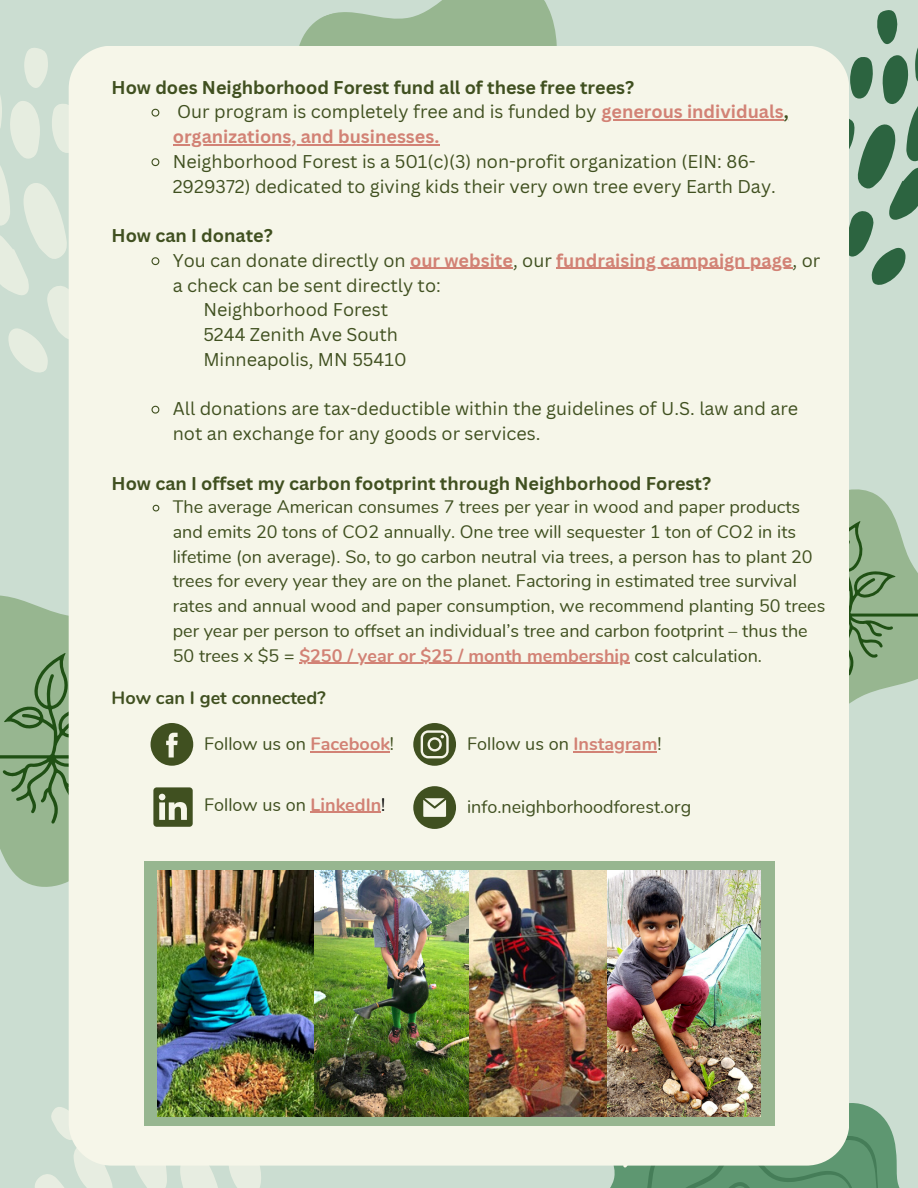
<style>
.page{position:relative;width:918px;height:1188px;background:#cbddd1}
.page>*{position:absolute;margin:0;border:0;box-sizing:border-box;transform-origin:0 0}
.t1{font:18px/24.8px "Nunito";color:#405020}
.t2{font:18px/24.8px "Canva Sans";color:#405020}
.t3{font:700 18px "Canva Sans";color:#405020}
.t4{font:700 18px/24.8px "Canva Sans";color:#d28275}
.t5{font:700 18px "Nunito";color:#405020}
.s1{font-weight:400;color:#405020}
.s2{color:#405020}
.s3{font-weight:700;color:#d28275}
.s4{color:#000}
</style>
<div class="page">
<svg style="left:849px;top:489px;width:69px;height:215px"></svg>
<svg style="left:849px;top:521px;width:69px;height:155px;background:#8bab84"></svg>
<svg style="left:299px;top:0;width:258px;height:46px;fill:#97b690"></svg>
<svg style="left:0;top:46px;width:105px;height:336px"></svg>
<svg style="left:813px;top:10px;width:105px;height:275px"></svg>
<svg style="left:587px;top:1108px;width:313px;height:80px;fill:#5e9771"></svg>
<svg style="left:623px;top:1103px;width:249px;height:85px;background:#5e9671"></svg>
<svg style="left:0;top:595px;width:69px;height:292px;background:#9ebb99"></svg>
<svg style="left:0;top:653px;width:69px;height:171px;background:#7fa177"></svg>
<svg style="left:35px;top:1012px;width:242px;height:176px"></svg>
<div style="left:69px;top:46px;width:780px;height:1119px;background:#f6f6e9;border-radius:43px"></div>
<svg style="left:151px;top:108px;width:9px;height:9px"></svg>
<hr style="left:601px;top:119px;width:183px;height:2px;background:#d28275">
<hr style="left:173px;top:144px;width:262px;height:1px;background:#d28275">
<svg style="left:151px;top:158px;width:9px;height:9px"></svg>
<svg style="left:151px;top:257px;width:9px;height:9px"></svg>
<hr style="left:410px;top:268px;width:103px;height:1px;background:#d28275">
<hr style="left:556px;top:268px;width:237px;height:1px;background:#d28275">
<svg style="left:151px;top:405px;width:9px;height:9px"></svg>
<svg style="left:152px;top:504px;width:8px;height:8px"></svg>
<hr style="left:299px;top:663px;width:331px;height:1px;background:#d28275">
<svg style="left:151px;top:723px;width:42px;height:43px"></svg>
<svg style="left:413px;top:723px;width:43px;height:43px"></svg>
<svg style="left:153px;top:787px;width:40px;height:40px"></svg>
<div style="left:144px;top:861px;width:630px;height:265px;background:#97b690"></div>
<img style="left:158px;top:871px;width:602px;height:245px">
<svg style="left:413px;top:786px;width:43px;height:43px"></svg>
<hr style="left:574px;top:751px;width:83px;height:1px;background:#d28275">
<hr style="left:311px;top:812px;width:70px;height:1px;background:#d28275">
<hr style="left:311px;top:751px;width:79px;height:1px;background:#d28275">
<p class="t3" style="left:112px;top:74px;width:524px">How does Neighborhood Forest fund all of these free trees?</p>
<p class="t4" style="left:173px;top:99px;width:618px"><span class="s1">Our program is completely free and is funded by</span> generous individuals<span class="s2">, </span>organizations, and businesses.</p>
<p class="t2" style="left:173px;top:148px;width:605px">Neighborhood Forest is a 501(c)(3) non-profit organization (EIN: 86-<br>2929372) dedicated to giving kids their very own tree every Earth Day.</p>
<p class="t3" style="left:112px;top:223px;width:163px">How can I donate?</p>
<p class="t2" style="left:173px;top:247px;width:649px">You can donate directly on <span class="s3">our website</span>, our <span class="s3">fundraising campaign page</span>, or a check can be sent directly to:</p>
<p class="t2" style="left:203px;top:297px;width:205px">Neighborhood Forest<br>5244 Zenith Ave South<br>Minneapolis, MN 55410</p>
<p class="t2" style="left:173px;top:396px;width:627px">All donations are tax-deductible within the guidelines of U.S. law and are not an exchange for any goods or services.</p>
<p class="t3" style="left:112px;top:470px;width:601px">How can I offset my carbon footprint through Neighborhood Forest?</p>
<p class="t1" style="left:173px;top:495px;width:654px">The average American consumes 7 trees per year in wood and paper products and emits 20 tons of CO2 annually. One tree will sequester 1 ton of CO2 in its lifetime (on average). So, to go carbon neutral via trees, a person has to plant 20 trees for every year they are on the planet. Factoring in estimated tree survival rates and annual wood and paper consumption, we recommend planting 50 trees per year per person to offset an individual’s tree and carbon footprint – thus the 50 trees x $5 = <span class="s3">$250 / year or $25 / month membership</span> cost calculation.</p>
<p class="t5" style="left:112px;top:686px;width:216px">How can I get connected?</p>
<p class="t1" style="left:204px;top:732px;width:191px">Follow us on <span class="s3">Facebook</span>!</p>
<p class="t1" style="left:204px;top:793px;width:183px">Follow us on <span class="s3">LinkedIn</span><span class="s4">!</span></p>
<p class="t1" style="left:467px;top:732px;width:196px">Follow us on <span class="s3">Instagram</span>!</p>
<p class="t1" style="left:467px;top:795px;width:226px">info.neighborhoodforest.org</p>
</div>
